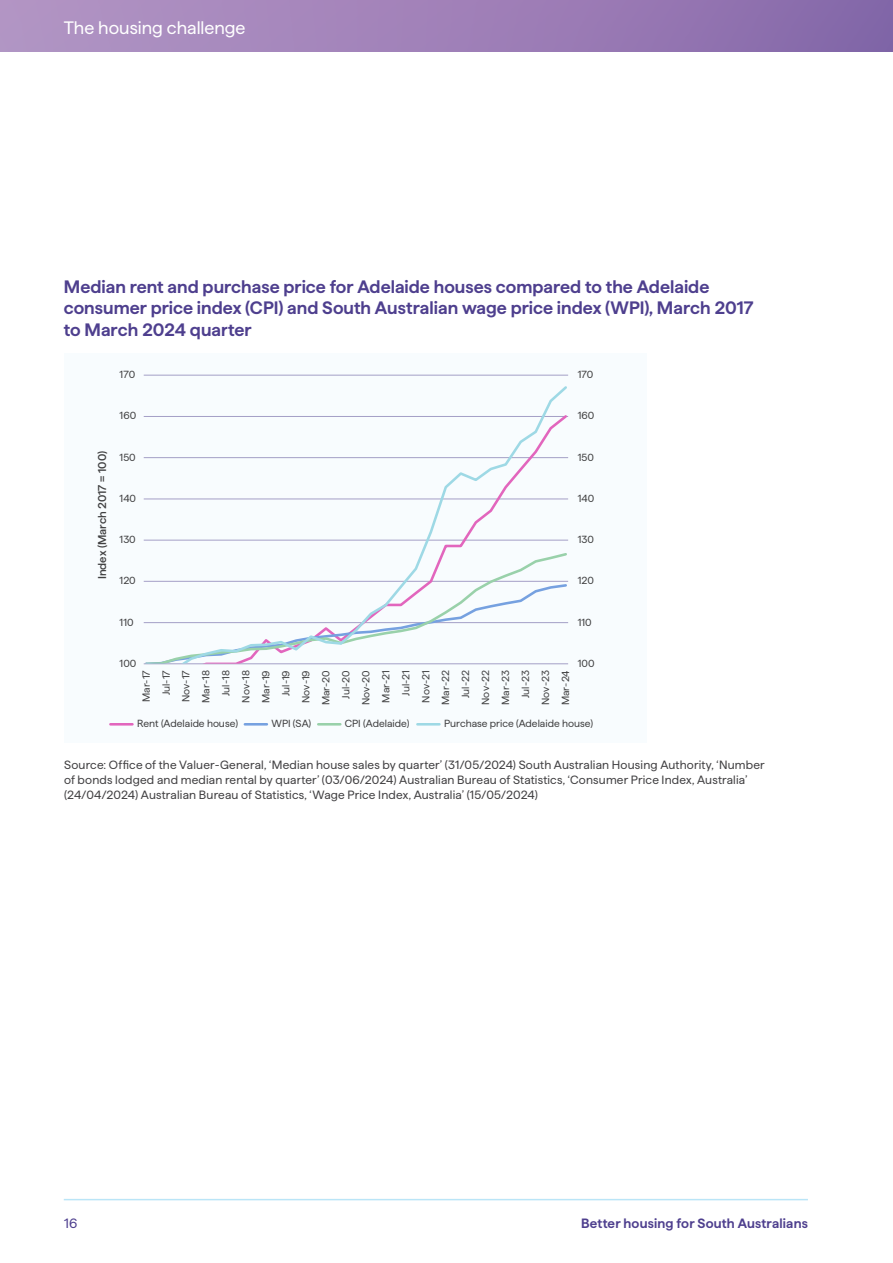
<style>
.page{position:relative;width:893px;height:1263px;background:#fff}
.page>*{position:absolute;margin:0;border:0;box-sizing:border-box;transform-origin:0 0}
.t1{font:600 18px/21.6px "Haffer";color:#4e3f8e}
.t2{font:18px "Haffer";color:#fff}
.t3{font:600 13.5px "Haffer";letter-spacing:.015em;color:#4e3f8e}
.t4{font:13.5px "Haffer";color:#4e3f8e}
.t5{font:12px/15px "Haffer";letter-spacing:.015em;color:#414042}
.t6{font:500 11.4px "Haffer";color:#404041}
.t7{font:10.35px/20px "Haffer";color:#404041;text-align:right}
</style>
<div class="page">
<div style="left:64px;top:353px;width:582px;height:390px;background:#f8fcfe"></div>
<hr style="left:144px;top:375px;width:424px;height:1px;background:#a49fc6">
<svg style="left:144px;top:386px;width:425px;height:279px"></svg>
<hr style="left:110px;top:723px;width:22px;height:2px;background:#e266bd">
<hr style="left:245px;top:723px;width:22px;height:2px;background:#76a1e0">
<hr style="left:318px;top:723px;width:22px;height:2px;background:#99d1aa">
<hr style="left:417px;top:723px;width:22px;height:2px;background:#9ed9e5">
<div style="left:0;top:0;width:893px;height:51px;background:linear-gradient(to right,#b597c5,#8769aa)"></div>
<hr style="left:64px;top:1199px;width:744px;height:1px;background:#bae5f7">
<hr style="left:892px;top:0;width:1px;height:51px;background:#4e3f8e">
<h1 class="t2" style="left:64px;top:14px;width:183px">The housing challenge</h1>
<h1 class="t1" style="left:64px;top:274px;width:691px">Median rent and purchase price for Adelaide houses compared to the Adelaide consumer price index (CPI) and South Australian wage price index (WPI), March 2017 to March 2024 quarter</h1>
<p class="t7" style="left:120px;top:364px;width:17px">170</p>
<p class="t7" style="left:120px;top:405px;width:18px">160</p>
<p class="t6" style="left:94px;top:579px;width:130px;rotate:-90deg">Index (March 2017 = 100)</p>
<p class="t7" style="left:120px;top:446px;width:18px">150</p>
<p class="t7" style="left:120px;top:487px;width:18px">140</p>
<p class="t7" style="left:120px;top:528px;width:18px">130</p>
<p class="t7" style="left:120px;top:570px;width:18px">120</p>
<p class="t7" style="left:120px;top:611px;width:15px">110</p>
<p class="t7" style="left:578px;top:364px;width:17px">170</p>
<p class="t7" style="left:578px;top:405px;width:18px">160</p>
<p class="t7" style="left:578px;top:446px;width:18px">150</p>
<p class="t7" style="left:578px;top:487px;width:18px">140</p>
<p class="t7" style="left:578px;top:528px;width:18px">130</p>
<p class="t7" style="left:578px;top:570px;width:18px">120</p>
<p class="t7" style="left:578px;top:611px;width:15px">110</p>
<p class="t7" style="left:120px;top:652px;width:18px">100</p>
<p class="t7" style="left:135px;top:705px;width:37px;rotate:-90deg">Mar-17<br>Jul-17<br>Nov-17<br>Mar-18<br>Jul-18<br>Nov-18<br>Mar-19<br>Jul-19<br>Nov-19<br>Mar-20<br>Jul-20<br>Nov-20<br>Mar-21<br>Jul-21<br>Nov-21<br>Mar-22<br>Jul-22<br>Nov-22<br>Mar-23<br>Jul-23<br>Nov-23<br>Mar-24</p>
<p class="t7" style="left:578px;top:652px;width:18px">100</p>
<p class="t7" style="left:137px;top:713px;width:103px">Rent (Adelaide house)</p>
<p class="t7" style="left:271px;top:713px;width:41px">WPI (SA)</p>
<p class="t7" style="left:345px;top:713px;width:66px">CPI (Adelaide)</p>
<p class="t7" style="left:444px;top:713px;width:151px">Purchase price (Adelaide house)</p>
<p class="t5" style="left:64px;top:756px;width:702px">Source: Office of the Valuer-General, ‘Median house sales by quarter’ (31/05/2024) South Australian Housing Authority, ‘Number of bonds lodged and median rental by quarter’ (03/06/2024) Australian Bureau of Statistics, ‘Consumer Price Index, Australia’ (24/04/2024) Australian Bureau of Statistics, ‘Wage Price Index, Australia’ (15/05/2024)</p>
<p class="t4" style="left:64px;top:1213px;width:15px">16</p>
<p class="t3" style="left:581px;top:1213px;width:228px">Better housing for South Australians</p>
</div>
